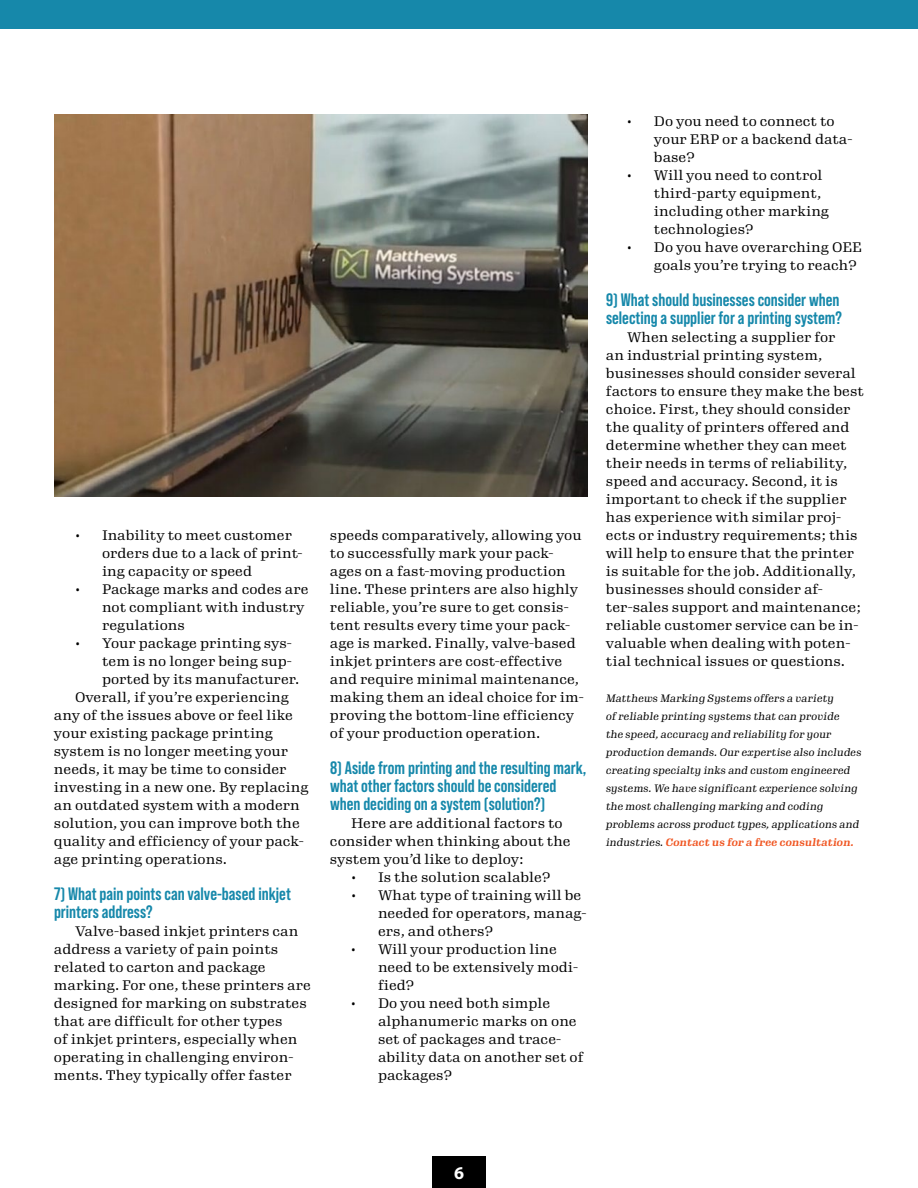
<style>
.page{position:relative;width:918px;height:1188px;background:#fff}
.page>*{position:absolute;margin:0;border:0;box-sizing:border-box;transform-origin:0 0}
.t1{font:700 18px/18px "Bebas Neue Pro";color:#1688aa}
.t2{font:700 18px "Myriad Pro";color:#fff}
.t3{font:13.5px/18px "Gimlet Text";color:#000}
.t4{font:italic 10.5px/18px "Gimlet Text";color:#000}
.s1{font-weight:700;color:#f05622}
</style>
<div class="page">
<div style="left:432px;top:1156px;width:54px;height:32px;background:#000"></div>
<div style="left:0;top:0;width:918px;height:28px;background:#1688aa"></div>
<img style="left:54px;top:115px;width:534px;height:381px">
<p class="t3" style="left:102px;top:525px;width:202px;text-indent:-27px">• Inability to meet customer orders due to a lack of print&shy;ing capacity or speed</p>
<p class="t3" style="left:102px;top:579px;width:208px;text-indent:-27px">• Package marks and codes are not compliant with industry regulations</p>
<p class="t3" style="left:75px;top:633px;width:218px">• Your package printing sys-</p>
<p class="t3" style="left:102px;top:651px;width:191px">tem is no longer being sup-</p>
<p class="t3" style="left:102px;top:669px;width:199px">ported by its manufacturer.</p>
<p class="t3" style="left:75px;top:687px;width:216px">Overall, if you’re experiencing</p>
<p class="t3" style="left:54px;top:705px;width:241px">any of the issues above or feel like</p>
<p class="t3" style="left:54px;top:723px;width:221px">your existing package printing</p>
<p class="t3" style="left:54px;top:741px;width:236px">system is no longer meeting your</p>
<p class="t3" style="left:54px;top:759px;width:234px">needs, it may be time to consider</p>
<p class="t3" style="left:54px;top:777px;width:256px">investing in a new one. By replacing</p>
<p class="t3" style="left:54px;top:795px;width:247px">an outdated system with a modern</p>
<p class="t3" style="left:54px;top:813px;width:247px">solution, you can improve both the</p>
<p class="t3" style="left:54px;top:831px;width:251px">quality and efficiency of your pack-</p>
<p class="t3" style="left:54px;top:849px;width:175px">age printing operations.</p>
<h1 class="t1" style="left:54px;top:885px;width:238px">7) What pain points can valve-based inkjet printers address?</h1>
<p class="t3" style="left:54px;top:921px;width:258px;text-indent:21px">Valve-based inkjet printers can address a variety of pain points related to carton and package marking. For one, these printers are designed for marking on substrates that are difficult for other types<br>of inkjet printers, especially when operating in challenging environ&shy;ments. They typically offer faster</p>
<p class="t3" style="left:330px;top:525px;width:255px">speeds comparatively, allowing you to successfully mark your pack&shy;ages on a fast-moving production line. These printers are also highly reliable, you’re sure to get consis&shy;tent results every time your pack&shy;age is marked. Finally, valve-based inkjet printers are cost-effective and require minimal maintenance, making them an ideal choice for im&shy;proving the bottom-line efficiency of your production operation.</p>
<h1 class="t1" style="left:330px;top:759px;width:258px">8) Aside from printing and the resulting mark, what other factors should be considered when deciding on a system (solution?)</h1>
<p class="t3" style="left:330px;top:813px;width:242px;text-indent:21px">Here are additional factors to consider when thinking about the system you’d like to deploy:</p>
<p class="t3" style="left:351px;top:867px;width:201px">• Is the solution scalable?</p>
<p class="t3" style="left:378px;top:885px;width:210px;text-indent:-27px">• What type of training will be needed for operators, manag&shy;ers, and others?</p>
<p class="t3" style="left:378px;top:939px;width:202px;text-indent:-27px">• Will your production line need to be extensively modi&shy;fied?</p>
<p class="t3" style="left:378px;top:993px;width:207px;text-indent:-27px">• Do you need both simple alphanumeric marks on one set of packages and trace&shy;ability data on another set of packages?</p>
<p class="t3" style="left:654px;top:111px;width:200px;text-indent:-27px">• Do you need to connect to your ERP or a backend data&shy;base?</p>
<p class="t3" style="left:654px;top:165px;width:177px;text-indent:-27px">• Will you need to control third-party equipment, including other marking technologies?</p>
<p class="t3" style="left:654px;top:237px;width:210px;text-indent:-27px">• Do you have overarching OEE goals you’re trying to reach?</p>
<h1 class="t1" style="left:606px;top:291px;width:237px">9) What should businesses consider when selecting a supplier for a printing system?</h1>
<p class="t3" style="left:606px;top:327px;width:259px;text-indent:21px">When selecting a supplier for<br>an industrial printing system, businesses should consider several factors to ensure they make the best choice. First, they should consider the quality of printers offered and determine whether they can meet their needs in terms of reliability, speed and accuracy. Second, it is important to check if the supplier has experience with similar proj&shy;ects or industry requirements; this will help to ensure that the printer is suitable for the job. Additionally, businesses should consider af&shy;ter-sales support and maintenance; reliable customer service can be in&shy;valuable when dealing with poten&shy;tial technical issues or questions.</p>
<p class="t4" style="left:606px;top:689px;width:257px">Matthews Marking Systems offers a variety<br>of reliable printing systems that can provide<br>the speed, accuracy and reliability for your production demands. Our expertise also includes creating specialty inks and custom engineered systems. We have significant experience solving the most challenging marking and coding problems across product types, applications and industries. <span class="s1">Contact us for a free consultation.</span></p>
<h1 class="t2" style="left:454px;top:1162px;width:11px">6</h1>
</div>
